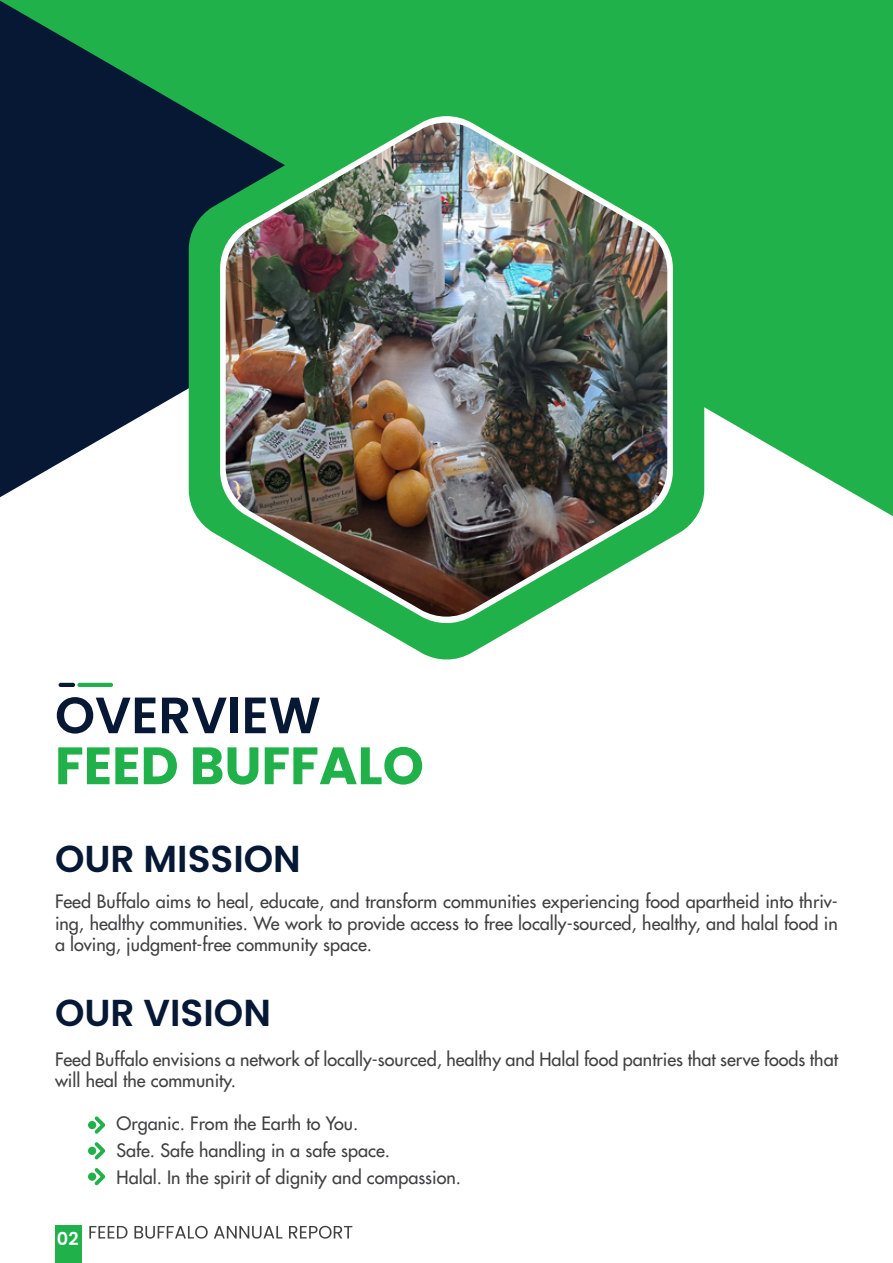
<style>
.page{position:relative;width:893px;height:1263px;background:#fff}
.page>*{position:absolute;margin:0;border:0;box-sizing:border-box;transform-origin:0 0}
.t1{font:700 52.5px "Poppins";color:#21b14b}
.t2{font:600 51px "Poppins";color:#071835}
.t3{font:600 37.5px "Poppins";color:#071835}
.t4{font:18px/21.6px "Futura";color:#414042}
.t5{font:600 17.7px "Poppins";color:#fff}
</style>
<div class="page">
<svg style="left:94px;top:1116px;width:11px;height:18px"></svg>
<div style="left:88px;top:1121px;width:8px;height:8px;background:#21b14b;border-radius:50%"></div>
<svg style="left:94px;top:1142px;width:11px;height:17px"></svg>
<div style="left:88px;top:1147px;width:8px;height:8px;background:#21b14b;border-radius:50%"></div>
<svg style="left:94px;top:1168px;width:11px;height:17px"></svg>
<div style="left:88px;top:1172px;width:8px;height:9px;background:#21b14b;border-radius:50%"></div>
<svg style="left:0;top:0;width:893px;height:516px;fill:#21b14b"></svg>
<svg style="left:189px;top:77px;width:515px;height:583px;fill:#21b14b"></svg>
<svg style="left:220px;top:114px;width:453px;height:511px;fill:#21b14b"></svg>
<img style="left:226px;top:123px;width:441px;height:494px">
<hr style="left:59px;top:683px;width:16px;height:4px;background:#071835;border-radius:2px">
<hr style="left:77px;top:683px;width:36px;height:4px;background:#21b14b;border-radius:2px">
<svg style="left:89px;top:1226px;width:38px;height:12px"></svg>
<svg style="left:134px;top:1226px;width:74px;height:12px"></svg>
<svg style="left:214px;top:1226px;width:68px;height:12px"></svg>
<svg style="left:289px;top:1226px;width:63px;height:12px"></svg>
<div style="left:55px;top:1226px;width:27px;height:37px;background:#21b14b"></div>
<h2 class="t2" style="left:55px;top:686px;width:267px">OVERVIEW</h2>
<h1 class="t1" style="left:55px;top:735px;width:370px">FEED BUFFALO</h1>
<h3 class="t3" style="left:55px;top:837px;width:247px">OUR MISSION</h3>
<p class="t4" style="left:55px;top:891px;width:784px;text-align:justify">Feed Buffalo aims to heal, educate, and transform communities experiencing food apartheid into thriv&shy;ing, healthy communities. We work to provide access to free locally-sourced, healthy, and halal food in a loving, judgment-free community space.</p>
<h3 class="t3" style="left:55px;top:991px;width:217px">OUR VISION</h3>
<p class="t4" style="left:55px;top:1048px;width:784px">Feed Buffalo envisions a network of locally-sourced, healthy and Halal food pantries that serve foods that will heal the community.</p>
<p class="t4" style="left:117px;top:1110px;width:346px;line-height:27px">Organic. From the Earth to You.<br>Safe. Safe handling in a safe space.<br>Halal. In the spirit of dignity and compassion.</p>
<p class="t5" style="left:57px;top:1228px;width:23px">02</p>
</div>
